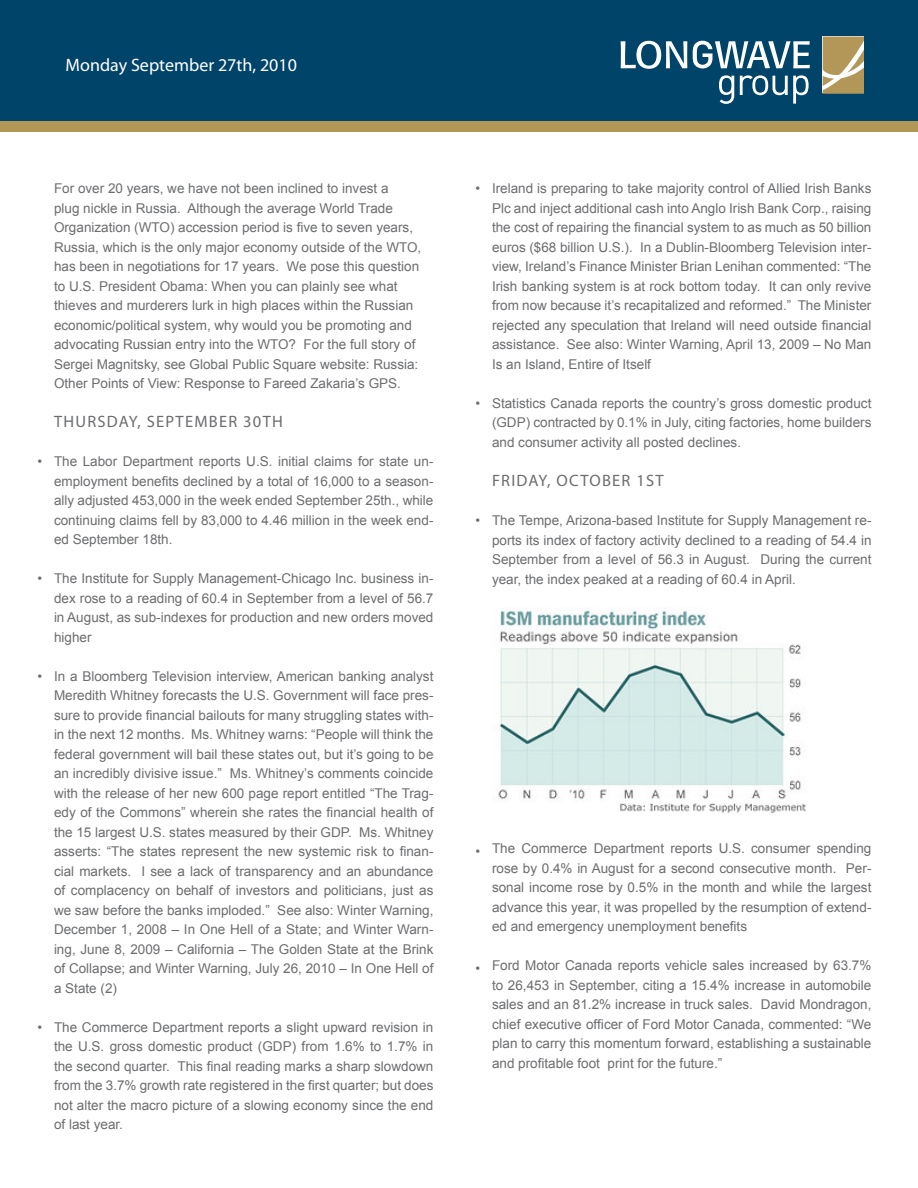
<style>
.page{position:relative;width:918px;height:1188px;background:#fff}
.page>*{position:absolute;margin:0;border:0;box-sizing:border-box;transform-origin:0 0}
.t1{font:18px "Myriad Pro";color:#fff}
.t2{font:16.5px "Myriad Pro";letter-spacing:.075em;color:#6c6d70}
.t3{font:13.5px/19.5px "Arial";color:#6c6d70;text-align:justify}
</style>
<div class="page">
<div style="left:0;top:0;width:918px;height:123px;background:#00446a"></div>
<img style="left:498px;top:607px;width:308px;height:206px">
<div style="left:0;top:122px;width:918px;height:10px;background:#b39759"></div>
<svg style="left:621px;top:41px;width:66px;height:28px"></svg>
<svg style="left:693px;top:41px;width:117px;height:27px"></svg>
<svg style="left:719px;top:75px;width:15px;height:29px"></svg>
<svg style="left:740px;top:75px;width:69px;height:29px"></svg>
<svg style="left:823px;top:37px;width:41px;height:57px"></svg>
<p class="t1" style="left:66px;top:54px;width:233px">Monday September 27th, 2010</p>
<p class="t3" style="left:38px;top:452px;width:6px">•</p>
<p class="t3" style="left:38px;top:569px;width:6px">•</p>
<p class="t3" style="left:38px;top:666px;width:6px">•</p>
<p class="t3" style="left:38px;top:1017px;width:6px">•</p>
<p class="t3" style="left:54px;top:179px;width:369px;text-align:left">For over 20 years, we have not been inclined to invest a<br>plug nickle in Russia. Although the average World Trade Organization (WTO) accession period is five to seven years, Russia, which is the only major economy outside of the WTO, has been in negotiations for 17 years. We pose this question to U.S. President Obama: When you can plainly see what thieves and murderers lurk in high places within the Russian economic/political system, why would you be promoting and advocating Russian entry into the WTO? For the full story of Sergei Magnitsky, see Global Public Square website: Russia:<br>Other Points of View: Response to Fareed Zakaria’s GPS.</p>
<p class="t2" style="left:54px;top:412px;width:230px">THURSDAY, SEPTEMBER 30TH</p>
<p class="t3" style="left:54px;top:452px;width:381px">The Labor Department reports U.S. initial claims for state un&shy;employment benefits declined by a total of 16,000 to a season&shy;ally adjusted 453,000 in the week ended September 25th., while continuing claims fell by 83,000 to 4.46 million in the week end&shy;ed September 18th.</p>
<p class="t3" style="left:54px;top:569px;width:381px">The Institute for Supply Management-Chicago Inc. business in&shy;dex rose to a reading of 60.4 in September from a level of 56.7 in August, as sub-indexes for production and new orders moved higher</p>
<p class="t3" style="left:54px;top:667px;width:381px">In a Bloomberg Television interview, American banking analyst Meredith Whitney forecasts the U.S. Government will face pres&shy;sure to provide financial bailouts for many struggling states with&shy;in the next 12 months. Ms. Whitney warns: “People will think the federal government will bail these states out, but it’s going to be an incredibly divisive issue.” Ms. Whitney’s comments coincide with the release of her new 600 page report entitled “The Trag&shy;edy of the Commons” wherein she rates the financial health of the 15 largest U.S. states measured by their GDP. Ms. Whitney asserts: “The states represent the new systemic risk to finan&shy;cial markets. I see a lack of transparency and an abundance of complacency on behalf of investors and politicians, just as we saw before the banks imploded.” See also: Winter Warning, December 1, 2008 – In One Hell of a State; and Winter Warn&shy;ing, June 8, 2009 – California – The Golden State at the Brink of Collapse; and Winter Warning, July 26, 2010 – In One Hell of a State (2)</p>
<p class="t3" style="left:54px;top:1018px;width:381px">The Commerce Department reports a slight upward revision in the U.S. gross domestic product (GDP) from 1.6% to 1.7% in the second quarter. This final reading marks a sharp slowdown from the 3.7% growth rate registered in the first quarter; but does not alter the macro picture of a slowing economy since the end of last year.</p>
<p class="t3" style="left:476px;top:179px;width:6px">•</p>
<p class="t3" style="left:476px;top:393px;width:6px">•</p>
<p class="t3" style="left:476px;top:510px;width:6px">•</p>
<p class="t3" style="left:492px;top:179px;width:381px">Ireland is preparing to take majority control of Allied Irish Banks Plc and inject additional cash into Anglo Irish Bank Corp., raising the cost of repairing the financial system to as much as 50 billion euros ($68 billion U.S.). In a Dublin-Bloomberg Television inter&shy;view, Ireland’s Finance Minister Brian Lenihan commented: “The Irish banking system is at rock bottom today. It can only revive from now because it’s recapitalized and reformed.” The Minister rejected any speculation that Ireland will need outside financial assistance. See also: Winter Warning, April 13, 2009 – No Man Is an Island, Entire of Itself</p>
<p class="t3" style="left:492px;top:393px;width:381px">Statistics Canada reports the country’s gross domestic product (GDP) contracted by 0.1% in July, citing factories, home builders and consumer activity all posted declines.</p>
<p class="t2" style="left:492px;top:471px;width:173px">FRIDAY, OCTOBER 1ST</p>
<p class="t3" style="left:492px;top:511px;width:381px">The Tempe, Arizona-based Institute for Supply Management re&shy;ports its index of factory activity declined to a reading of 54.4 in September from a level of 56.3 in August. During the current year, the index peaked at a reading of 60.4 in April.</p>
<p class="t3" style="left:476px;top:842px;width:6px">•</p>
<p class="t3" style="left:476px;top:959px;width:6px">•</p>
<p class="t3" style="left:492px;top:839px;width:381px">The Commerce Department reports U.S. consumer spending rose by 0.4% in August for a second consecutive month. Per&shy;sonal income rose by 0.5% in the month and while the largest advance this year, it was propelled by the resumption of extend&shy;ed and emergency unemployment benefits</p>
<p class="t3" style="left:492px;top:956px;width:381px">Ford Motor Canada reports vehicle sales increased by 63.7% to 26,453 in September, citing a 15.4% increase in automobile sales and an 81.2% increase in truck sales. David Mondragon, chief executive officer of Ford Motor Canada, commented: “We plan to carry this momentum forward, establishing a sustainable and profitable foot print for the future.”</p>
</div>
